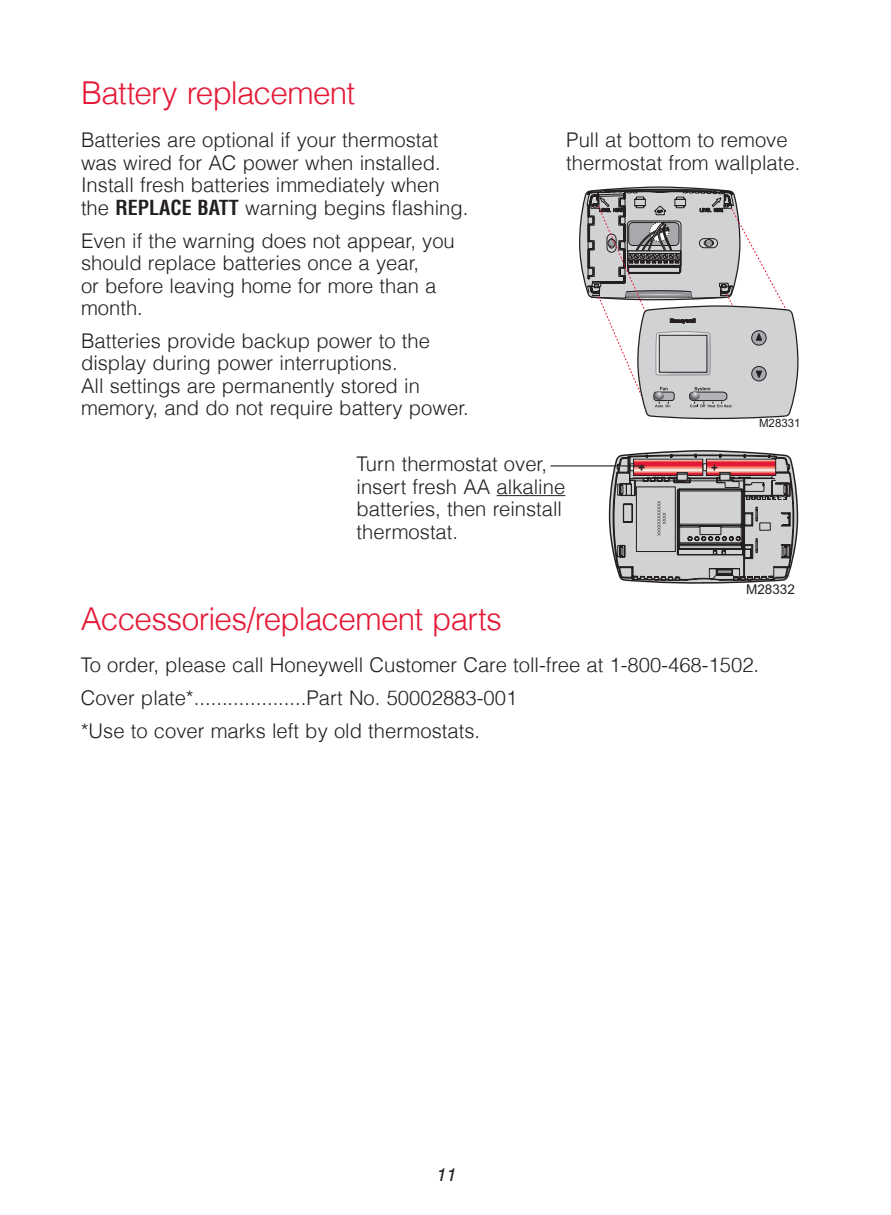
<style>
.page{position:relative;width:891px;height:1215px;background:#fff}
.page>*{position:absolute;margin:0;border:0;box-sizing:border-box;transform-origin:0 0}
.t1{font:300 31.5px "Helvetica LT";letter-spacing:-.025em;color:#e51836}
.t2{font:300 20.25px/22.5px "Helvetica LT";color:#231f20}
.t3{font:italic 18px "Helvetica LT";color:#231f20}
.t4{font:13.5px "Arial";color:#231f20}
.t5{font:11.47px "Arial";color:#231f20}
.s1{font-weight:700;font-stretch:condensed}
</style>
<div class="page">
<svg style="left:609px;top:450px;width:190px;height:134px;background:#aa9fa1"></svg>
<hr style="left:497px;top:495px;width:68px;height:1px;background:#231f20">
<svg style="left:579px;top:186px;width:220px;height:234px"></svg>
<hr style="left:550px;top:465px;width:95px;height:2px;background:#231f20">
<h1 class="t1" style="left:81px;top:73px;width:276px">Battery replacement</h1>
<p class="t2" style="left:81px;top:129px;width:389px">Batteries are optional if your thermostat was wired for AC power when installed.<br>Install fresh batteries immediately when the <span class="s1">REPLACE BATT</span> warning begins flashing.</p>
<p class="t2" style="left:81px;top:229px;width:375px">Even if the warning does not appear, you should replace batteries once a year,<br>or before leaving home for more than a month.</p>
<p class="t2" style="left:81px;top:329px;width:389px">Batteries provide backup power to the display during power interruptions.<br>All settings are permanently stored in memory, and do not require battery power.</p>
<p class="t2" style="left:566px;top:129px;width:236px">Pull at bottom to remove thermostat from wallplate.</p>
<p class="t5" style="left:759px;top:415px;width:43px">M28331</p>
<p class="t2" style="left:357px;top:452px;width:210px">Turn thermostat over, insert fresh AA alkaline batteries, then reinstall thermostat.</p>
<p class="t4" style="left:746px;top:580px;width:50px">M28332</p>
<h1 class="t1" style="left:81px;top:599px;width:423px">Accessories/replacement parts</h1>
<p class="t2" style="left:81px;top:649px;width:680px;line-height:32.6px">To order, please call Honeywell Customer Care toll-free at 1-800-468-1502.<br>Cover plate*....................Part No. 50002883-001<br>*Use to cover marks left by old thermostats.</p>
<p class="t3" style="left:435px;top:1164px;width:22px">11</p>
</div>
